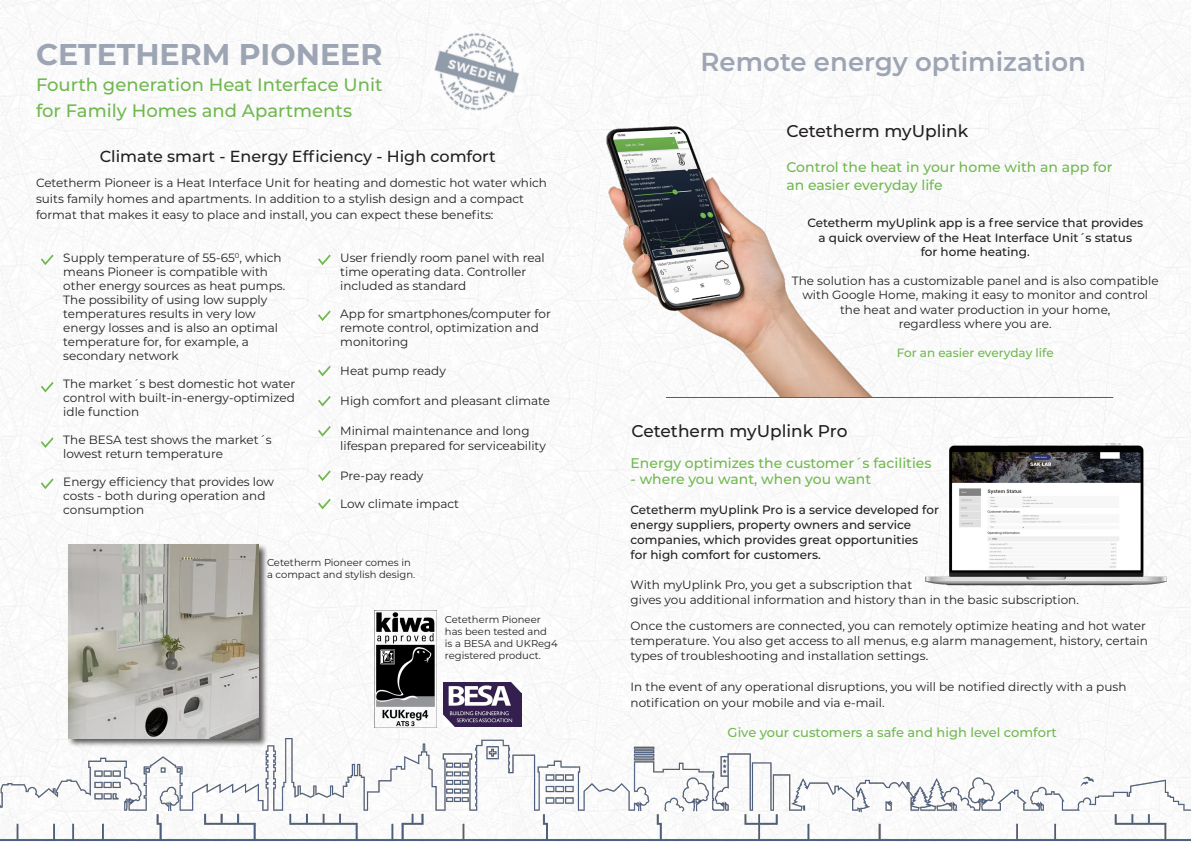
<style>
.page{position:relative;width:1191px;height:842px;background:#fff}
.page>*{position:absolute;margin:0;border:0;box-sizing:border-box;transform-origin:0 0}
.t1{font:700 30px "Montserrat";color:#9da5b4}
.t2{font:600 26px "Montserrat";color:#9da5b4}
.t3{font:500 18px/26px "Montserrat";color:#71b850}
.t4{font:500 17px "Montserrat";color:#231f20}
.t5{font:500 16px "Montserrat";color:#231f20}
.t6{font:500 14px/18px "Montserrat";color:#71b850}
.t7{font:500 13px "Montserrat";color:#71b850}
.t8{font:12px/14px "Montserrat";color:#231f20}
.t9{font:500 12px "Montserrat";color:#231f20}
.t10{font:500 12px "Montserrat";color:#71b850}
.t11{font:10px/12px "Montserrat";color:#231f20}
</style>
<div class="page">
<img style="left:0;top:0;width:1191px;height:842px">
<img style="left:422px;top:24px;width:109px;height:102px">
<svg style="left:41px;top:382px;width:13px;height:10px"></svg>
<svg style="left:41px;top:254px;width:13px;height:11px"></svg>
<svg style="left:318px;top:254px;width:13px;height:11px"></svg>
<svg style="left:318px;top:310px;width:13px;height:11px"></svg>
<svg style="left:41px;top:437px;width:13px;height:11px"></svg>
<svg style="left:41px;top:478px;width:13px;height:11px"></svg>
<svg style="left:318px;top:366px;width:13px;height:10px"></svg>
<svg style="left:318px;top:470px;width:13px;height:11px"></svg>
<hr style="left:666px;top:397px;width:447px;height:1px;background:#4d5e80">
<img style="left:0;top:739px;width:1191px;height:101px">
<div style="left:67px;top:543px;width:201px;height:205px;background:#231f20;opacity:.75"></div>
<img style="left:69px;top:545px;width:189px;height:193px">
<img style="left:554px;top:92px;width:358px;height:305px">
<img style="left:374px;top:611px;width:62px;height:116px">
<img style="left:444px;top:682px;width:77px;height:45px">
<img style="left:925px;top:432px;width:241px;height:162px">
<svg style="left:318px;top:426px;width:13px;height:11px"></svg>
<svg style="left:318px;top:396px;width:13px;height:10px"></svg>
<svg style="left:318px;top:499px;width:13px;height:10px"></svg>
<p class="t1" style="left:36px;top:33px;width:348px">CETETHERM PIONEER</p>
<p class="t3" style="left:36px;top:71px;width:348px">Fourth generation Heat Interface Unit for Family Homes and Apartments</p>
<p class="t5" style="left:100px;top:145px;width:397px">Climate smart - Energy Efficiency - High comfort</p>
<p class="t8" style="left:36px;top:175px;width:512px;line-height:16px">Cetetherm Pioneer is a Heat Interface Unit for heating and domestic hot water which suits family homes and apartments. In addition to a stylish design and a compact format that makes it easy to place and install, you can expect these benefits:</p>
<p class="t8" style="left:63px;top:250px;width:223px">Supply temperature of 55-65<sup>0</sup>, which means Pioneer is compatible with other energy sources as heat pumps.<br>The possibility of using low supply temperatures results in very low energy losses and is also an optimal temperature for, for example, a secondary network</p>
<p class="t8" style="left:63px;top:376px;width:233px;text-align:justify">The market´s best domestic hot water control with built-in-energy-optimized idle function</p>
<p class="t8" style="left:63px;top:432px;width:210px">The BESA test shows the market´s lowest return temperature</p>
<p class="t8" style="left:63px;top:474px;width:212px">Energy efficiency that provides low costs - both during operation and consumption</p>
<p class="t8" style="left:340px;top:250px;width:206px">User friendly room panel with real time operating data. Controller included as standard</p>
<p class="t8" style="left:340px;top:306px;width:212px">App for smartphones/computer for remote control, optimization and monitoring</p>
<p class="t8" style="left:340px;top:363px;width:107px">Heat pump ready</p>
<p class="t8" style="left:340px;top:393px;width:211px">High comfort and pleasant climate</p>
<p class="t8" style="left:340px;top:423px;width:207px;line-height:15px">Minimal maintenance and long lifespan prepared for serviceability</p>
<p class="t8" style="left:340px;top:468px;width:85px">Pre-pay ready</p>
<p class="t8" style="left:340px;top:496px;width:120px">Low climate impact</p>
<p class="t11" style="left:267px;top:556px;width:145px">Cetetherm Pioneer comes in</p>
<p class="t11" style="left:267px;top:568px;width:150px">a compact and stylish design.</p>
<p class="t11" style="left:445px;top:613px;width:114px">Cetetherm Pioneer has been tested and<br>is a BESA and UKReg4 registered product.</p>
<p class="t2" style="left:700px;top:44px;width:387px">Remote energy optimization</p>
<p class="t4" style="left:786px;top:119px;width:183px">Cetetherm myUplink</p>
<p class="t6" style="left:786px;top:158px;width:328px">Control the heat in your home with an app for an easier everyday life</p>
<p class="t9" style="left:807px;top:215px;width:337px">Cetetherm myUplink app is a free service that provides</p>
<p class="t9" style="left:818px;top:229px;width:315px">a quick overview of the Heat Interface Unit´s status</p>
<p class="t9" style="left:920px;top:244px;width:111px">for home heating.</p>
<p class="t8" style="left:792px;top:273px;width:368px">The solution has a customizable panel and is also compatible</p>
<p class="t8" style="left:802px;top:288px;width:347px">with Google Home, making it easy to monitor and control</p>
<p class="t8" style="left:840px;top:302px;width:272px">the heat and water production in your home,</p>
<p class="t8" style="left:898px;top:317px;width:154px">regardless where you are.</p>
<p class="t10" style="left:896px;top:344px;width:159px">For an easier everyday life</p>
<p class="t4" style="left:631px;top:419px;width:217px">Cetetherm myUplink Pro</p>
<p class="t6" style="left:630px;top:454px;width:302px">Energy optimizes the customer´s facilities</p>
<p class="t6" style="left:630px;top:470px;width:242px">- where you want, when you want</p>
<p class="t9" style="left:630px;top:501px;width:310px">Cetetherm myUplink Pro is a service developed for</p>
<p class="t9" style="left:630px;top:516px;width:282px">energy suppliers, property owners and service</p>
<p class="t9" style="left:630px;top:531px;width:289px">companies, which provides great opportunities</p>
<p class="t9" style="left:630px;top:546px;width:192px">for high comfort for customers.</p>
<p class="t8" style="left:630px;top:577px;width:283px">With myUplink Pro, you get a subscription that</p>
<p class="t8" style="left:630px;top:592px;width:450px">gives you additional information and history than in the basic subscription.</p>
<p class="t8" style="left:630px;top:618px;width:517px">Once the customers are connected, you can remotely optimize heating and hot water</p>
<p class="t8" style="left:630px;top:633px;width:519px">temperature. You also get access to all menus, e.g alarm management, history, certain</p>
<p class="t8" style="left:630px;top:648px;width:299px">types of troubleshooting and installation settings.</p>
<p class="t8" style="left:630px;top:679px;width:497px">In the event of any operational disruptions, you will be notified directly with a push</p>
<p class="t8" style="left:630px;top:695px;width:255px">notification on your mobile and via e-mail.</p>
<p class="t7" style="left:727px;top:723px;width:331px">Give your customers a safe and high level comfort</p>
</div>
